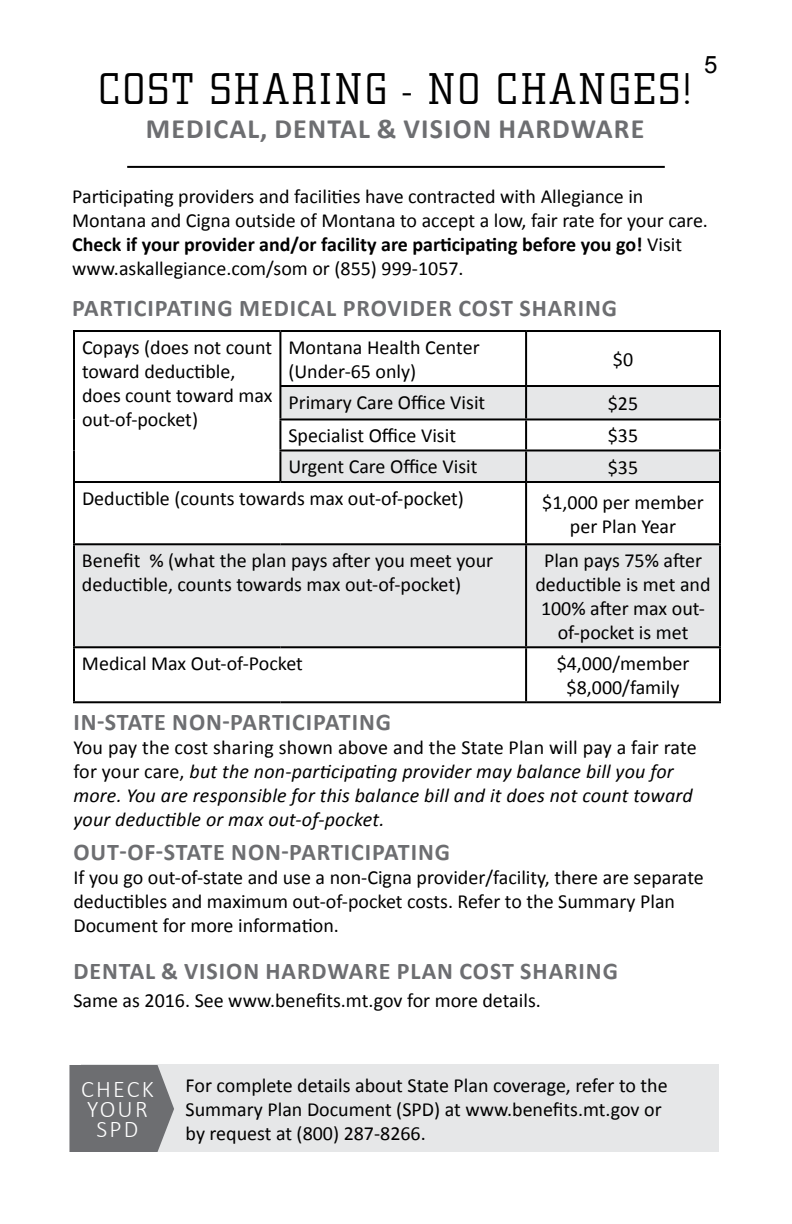
<style>
.page{position:relative;width:792px;height:1224px;background:#fff}
.page>*{position:absolute;margin:0;border:0;box-sizing:border-box;transform-origin:0 0}
.t1{font:46px "City D Ligh";letter-spacing:.05em;color:#000}
.t2{font:700 28px "Calibri";letter-spacing:.04em;color:#6d6e71}
.t3{font:700 24px "Calibri";letter-spacing:.04em;color:#6d6e71}
.t4{font:300 24px/20px "Calibri";letter-spacing:.09em;color:#fff;text-align:center}
.t5{font:24px "Arial";color:#000}
.t6{font:20px/24px "Calibri";color:#000}
.t7{font:italic 20px/24px "Calibri";letter-spacing:.01em;color:#000}
.s1{font-weight:700}
.s2{font-style:normal}
</style>
<div class="page">
<div style="left:81px;top:1065px;width:637px;height:87px;background:#e6e7e8"></div>
<svg style="left:69px;top:1065px;width:105px;height:87px;background:#77787a"></svg>
<svg style="left:75px;top:387px;width:644px;height:259px;fill:#e6e7e8"></svg>
<hr style="left:73px;top:330px;width:207px;height:2px;background:#000">
<hr style="left:73px;top:332px;width:2px;height:54px;background:#000">
<hr style="left:280px;top:330px;width:246px;height:2px;background:#000">
<hr style="left:279px;top:332px;width:2px;height:53px;background:#000">
<hr style="left:526px;top:330px;width:195px;height:2px;background:#000">
<hr style="left:525px;top:332px;width:2px;height:53px;background:#000">
<hr style="left:719px;top:332px;width:2px;height:53px;background:#000">
<hr style="left:73px;top:386px;width:2px;height:33px;background:#000">
<hr style="left:279px;top:385px;width:247px;height:2px;background:#000">
<hr style="left:279px;top:387px;width:2px;height:31px;background:#000">
<hr style="left:526px;top:385px;width:195px;height:2px;background:#000">
<hr style="left:525px;top:387px;width:2px;height:31px;background:#000">
<hr style="left:719px;top:387px;width:2px;height:31px;background:#000">
<hr style="left:73px;top:419px;width:2px;height:31px;background:#000">
<hr style="left:279px;top:418px;width:247px;height:2px;background:#000">
<hr style="left:279px;top:420px;width:2px;height:29px;background:#000">
<hr style="left:526px;top:418px;width:195px;height:2px;background:#000">
<hr style="left:525px;top:420px;width:2px;height:29px;background:#000">
<hr style="left:719px;top:420px;width:2px;height:29px;background:#000">
<hr style="left:73px;top:450px;width:2px;height:31px;background:#000">
<hr style="left:279px;top:449px;width:247px;height:2px;background:#000">
<hr style="left:279px;top:451px;width:2px;height:30px;background:#000">
<hr style="left:526px;top:449px;width:195px;height:2px;background:#000">
<hr style="left:525px;top:451px;width:2px;height:30px;background:#000">
<hr style="left:719px;top:451px;width:2px;height:30px;background:#000">
<hr style="left:73px;top:481px;width:207px;height:2px;background:#000">
<hr style="left:73px;top:483px;width:2px;height:60px;background:#000">
<hr style="left:280px;top:481px;width:246px;height:2px;background:#000">
<hr style="left:526px;top:481px;width:195px;height:2px;background:#000">
<hr style="left:525px;top:483px;width:2px;height:60px;background:#000">
<hr style="left:719px;top:483px;width:2px;height:60px;background:#000">
<hr style="left:73px;top:543px;width:207px;height:2px;background:#000">
<hr style="left:73px;top:545px;width:2px;height:101px;background:#000">
<hr style="left:280px;top:543px;width:246px;height:2px;background:#000">
<hr style="left:526px;top:543px;width:195px;height:2px;background:#000">
<hr style="left:525px;top:545px;width:2px;height:101px;background:#000">
<hr style="left:719px;top:545px;width:2px;height:101px;background:#000">
<hr style="left:73px;top:646px;width:207px;height:2px;background:#000">
<hr style="left:73px;top:648px;width:2px;height:53px;background:#000">
<hr style="left:280px;top:646px;width:246px;height:2px;background:#000">
<hr style="left:526px;top:646px;width:195px;height:2px;background:#000">
<hr style="left:525px;top:648px;width:2px;height:53px;background:#000">
<hr style="left:719px;top:648px;width:2px;height:53px;background:#000">
<hr style="left:73px;top:701px;width:207px;height:2px;background:#000">
<hr style="left:280px;top:701px;width:246px;height:2px;background:#000">
<hr style="left:526px;top:701px;width:195px;height:2px;background:#000">
<hr style="left:127px;top:166px;width:538px;height:2px;background:#000">
<h1 class="t1" style="left:99px;top:65px;width:595px">COST SHARING - NO CHANGES!</h1>
<h2 class="t2" style="left:146px;top:110px;width:500px">MEDICAL, DENTAL &amp; VISION HARDWARE</h2>
<p class="t5" style="left:704px;top:49px;width:15px">5</p>
<p class="t6" style="left:72px;top:184px;width:637px">Participating providers and facilities have contracted with Allegiance in Montana and Cigna outside of Montana to accept a low, fair rate for your care.<br><span class="s1">Check if your provider and/or facility are participating before you go!</span> Visit www.askallegiance.com/som or (855) 999-1057.</p>
<p class="t3" style="left:72px;top:293px;width:547px">PARTICIPATING MEDICAL PROVIDER COST SHARING</p>
<p class="t6" style="left:82px;top:335px;width:192px">Copays (does not count toward deductible, does count toward max out-of-pocket)</p>
<p class="t6" style="left:288px;top:335px;width:193px">Montana Health Center (Under-65 only)</p>
<p class="t6" style="left:613px;top:347px;width:22px">$0</p>
<p class="t6" style="left:288px;top:390px;width:198px">Primary Care Office Visit</p>
<p class="t6" style="left:608px;top:392px;width:32px">$25</p>
<p class="t6" style="left:288px;top:424px;width:169px">Specialist Office Visit</p>
<p class="t6" style="left:608px;top:424px;width:32px">$35</p>
<p class="t6" style="left:288px;top:455px;width:191px">Urgent Care Office Visit</p>
<p class="t6" style="left:608px;top:455px;width:32px">$35</p>
<p class="t6" style="left:82px;top:486px;width:384px">Deductible (counts towards max out-of-pocket)</p>
<p class="t6" style="left:542px;top:490px;width:163px;text-align:center">$1,000 per member per Plan Year</p>
<p class="t6" style="left:82px;top:549px;width:413px">Benefit % (what the plan pays after you meet your deductible, counts towards max out-of-pocket)</p>
<p class="t6" style="left:535px;top:549px;width:177px;text-align:center">Plan pays 75% after deductible is met and<br>100% after max out&shy;of-pocket is met</p>
<p class="t6" style="left:82px;top:652px;width:222px">Medical Max Out-of-Pocket</p>
<p class="t6" style="left:557px;top:652px;width:134px;text-align:center">$4,000/member $8,000/family</p>
<p class="t3" style="left:73px;top:706px;width:319px">IN-STATE NON-PARTICIPATING</p>
<p class="t7" style="left:73px;top:734px;width:625px"><span class="s2">You pay the cost sharing shown above and the State Plan will pay a fair rate for your care,</span> but the non-participating provider may balance bill you for more. You are responsible for this balance bill and it does not count toward your deductible or max out-of-pocket.</p>
<p class="t3" style="left:73px;top:837px;width:378px">OUT-OF-STATE NON-PARTICIPATING</p>
<p class="t6" style="left:73px;top:866px;width:632px">If you go out-of-state and use a non-Cigna provider/facility, there are separate deductibles and maximum out-of-pocket costs. Refer to the Summary Plan<br>Document for more information.</p>
<p class="t3" style="left:73px;top:956px;width:546px">DENTAL &amp; VISION HARDWARE PLAN COST SHARING</p>
<p class="t6" style="left:73px;top:988px;width:469px">Same as 2016. See www.benefits.mt.gov for more details.</p>
<p class="t4" style="left:81px;top:1079px;width:74px">CHECK<br>YOUR<br>SPD</p>
<p class="t6" style="left:186px;top:1073px;width:484px">For complete details about State Plan coverage, refer to the<br>Summary Plan Document (SPD) at www.benefits.mt.gov or by request at (800) 287-8266.</p>
</div>
